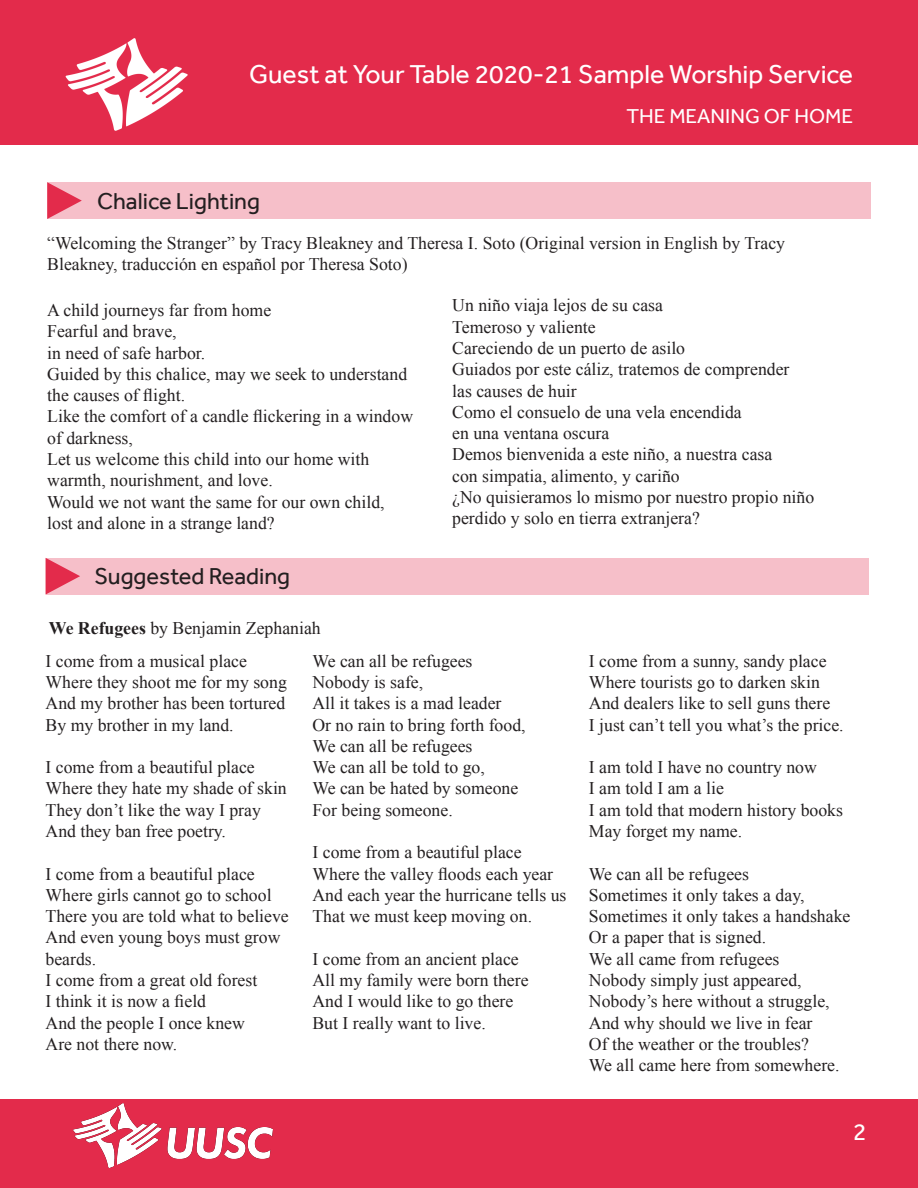
<style>
.page{position:relative;width:918px;height:1188px;background:#fff}
.page>*{position:absolute;margin:0;border:0;box-sizing:border-box;transform-origin:0 0}
.t1{font:26.55px "Effra";color:#fff}
.t2{font:24.6px "Effra";color:#fff}
.t3{font:23.7px "Effra";color:#231f20}
.t4{font:20.7px "Effra";color:#fff}
.t5{font:17.7px/21.3px "Times New Roman";color:#231f20}
.s1{font-weight:700}
</style>
<div class="page">
<div style="left:47px;top:182px;width:824px;height:37px;background:#f6bfc9"></div>
<svg style="left:47px;top:182px;width:35px;height:37px"></svg>
<div style="left:0;top:0;width:918px;height:145px;background:#e32b4b"></div>
<img style="left:65px;top:38px;width:123px;height:93px">
<div style="left:47px;top:558px;width:822px;height:37px;background:#f6bfc9"></div>
<svg style="left:46px;top:558px;width:34px;height:37px"></svg>
<div style="left:0;top:1100px;width:918px;height:88px;background:#e32b4b"></div>
<img style="left:73px;top:1104px;width:199px;height:64px">
<p class="t1" style="left:249px;top:58px;width:606px">Guest at Your Table 2020-21 Sample Worship Service</p>
<p class="t3" style="left:97px;top:187px;width:164px">Chalice Lighting</p>
<p class="t4" style="left:626px;top:104px;width:228px">THE MEANING OF HOME</p>
<p class="t5" style="left:47px;top:232px;width:739px">“Welcoming the Stranger” by Tracy Bleakney and Theresa I. Soto (Original version in English by Tracy<br>Bleakney, traducción en español por Theresa Soto)</p>
<p class="t5" style="left:47px;top:299px;width:226px">A child journeys far from home</p>
<p class="t5" style="left:47px;top:320px;width:131px">Fearful and brave,</p>
<p class="t5" style="left:47px;top:342px;width:160px">in need of safe harbor.</p>
<p class="t5" style="left:47px;top:363px;width:361px">Guided by this chalice, may we seek to understand the causes of flight.</p>
<p class="t5" style="left:47px;top:406px;width:367px">Like the comfort of a candle flickering in a window of darkness,</p>
<p class="t5" style="left:47px;top:448px;width:324px">Let us welcome this child into our home with</p>
<p class="t5" style="left:47px;top:469px;width:227px">warmth, nourishment, and love.</p>
<p class="t5" style="left:47px;top:491px;width:339px">Would we not want the same for our own child,</p>
<p class="t5" style="left:47px;top:512px;width:229px">lost and alone in a strange land?</p>
<p class="t3" style="left:95px;top:562px;width:197px">Suggested Reading</p>
<p class="t5" style="left:49px;top:617px;width:273px"><span class="s1">We Refugees</span> by Benjamin Zephaniah</p>
<p class="t5" style="left:452px;top:295px;width:212px">Un niño viaja lejos de su casa</p>
<p class="t5" style="left:452px;top:316px;width:145px">Temeroso y valiente</p>
<p class="t5" style="left:452px;top:337px;width:234px">Careciendo de un puerto de asilo</p>
<p class="t5" style="left:452px;top:358px;width:339px">Guiados por este cáliz, tratemos de comprender</p>
<p class="t5" style="left:452px;top:380px;width:126px">las causes de huir</p>
<p class="t5" style="left:452px;top:401px;width:291px">Como el consuelo de una vela encendida</p>
<p class="t5" style="left:452px;top:422px;width:159px">en una ventana oscura</p>
<p class="t5" style="left:452px;top:444px;width:322px">Demos bienvenida a este niño, a nuestra casa</p>
<p class="t5" style="left:452px;top:465px;width:229px">con simpatia, alimento, y cariño</p>
<p class="t5" style="left:452px;top:486px;width:364px">¿No quisieramos lo mismo por nuestro propio niño</p>
<p class="t5" style="left:452px;top:507px;width:249px">perdido y solo en tierra extranjera?</p>
<p class="t5" style="left:46px;top:650px;width:203px">I come from a musical place</p>
<p class="t5" style="left:46px;top:671px;width:243px">Where they shoot me for my song</p>
<p class="t5" style="left:46px;top:693px;width:241px">And my brother has been tortured</p>
<p class="t5" style="left:46px;top:714px;width:190px">By my brother in my land.</p>
<p class="t5" style="left:46px;top:756px;width:211px">I come from a beautiful place</p>
<p class="t5" style="left:46px;top:778px;width:243px">Where they hate my shade of skin</p>
<p class="t5" style="left:46px;top:799px;width:217px">They don’t like the way I pray</p>
<p class="t5" style="left:46px;top:820px;width:182px">And they ban free poetry.</p>
<p class="t5" style="left:46px;top:863px;width:211px">I come from a beautiful place</p>
<p class="t5" style="left:46px;top:884px;width:228px">Where girls cannot go to school</p>
<p class="t5" style="left:46px;top:905px;width:245px">There you are told what to believe</p>
<p class="t5" style="left:46px;top:927px;width:236px">And even young boys must grow beards.</p>
<p class="t5" style="left:46px;top:969px;width:213px">I come from a great old forest</p>
<p class="t5" style="left:46px;top:990px;width:162px">I think it is now a field</p>
<p class="t5" style="left:46px;top:1012px;width:201px">And the people I once knew</p>
<p class="t5" style="left:46px;top:1033px;width:133px">Are not there now.</p>
<p class="t5" style="left:312px;top:650px;width:162px">We can all be refugees</p>
<p class="t5" style="left:312px;top:671px;width:112px">Nobody is safe,</p>
<p class="t5" style="left:312px;top:693px;width:191px">All it takes is a mad leader</p>
<p class="t5" style="left:312px;top:714px;width:215px">Or no rain to bring forth food,</p>
<p class="t5" style="left:312px;top:735px;width:162px">We can all be refugees</p>
<p class="t5" style="left:312px;top:756px;width:174px">We can all be told to go,</p>
<p class="t5" style="left:312px;top:778px;width:207px">We can be hated by someone</p>
<p class="t5" style="left:312px;top:799px;width:142px">For being someone.</p>
<p class="t5" style="left:312px;top:841px;width:211px">I come from a beautiful place</p>
<p class="t5" style="left:312px;top:863px;width:242px">Where the valley floods each year</p>
<p class="t5" style="left:312px;top:884px;width:256px">And each year the hurricane tells us</p>
<p class="t5" style="left:312px;top:905px;width:221px">That we must keep moving on.</p>
<p class="t5" style="left:312px;top:948px;width:208px">I come from an ancient place</p>
<p class="t5" style="left:312px;top:969px;width:218px">All my family were born there</p>
<p class="t5" style="left:312px;top:990px;width:202px">And I would like to go there</p>
<p class="t5" style="left:312px;top:1012px;width:175px">But I really want to live.</p>
<p class="t5" style="left:589px;top:650px;width:239px">I come from a sunny, sandy place</p>
<p class="t5" style="left:589px;top:671px;width:232px">Where tourists go to darken skin</p>
<p class="t5" style="left:589px;top:693px;width:243px">And dealers like to sell guns there</p>
<p class="t5" style="left:589px;top:714px;width:256px">I just can’t tell you what’s the price.</p>
<p class="t5" style="left:589px;top:756px;width:230px">I am told I have no country now</p>
<p class="t5" style="left:589px;top:778px;width:136px">I am told I am a lie</p>
<p class="t5" style="left:589px;top:799px;width:256px">I am told that modern history books</p>
<p class="t5" style="left:589px;top:820px;width:155px">May forget my name.</p>
<p class="t5" style="left:589px;top:863px;width:162px">We can all be refugees</p>
<p class="t5" style="left:589px;top:884px;width:217px">Sometimes it only takes a day,</p>
<p class="t5" style="left:589px;top:905px;width:263px">Sometimes it only takes a handshake</p>
<p class="t5" style="left:589px;top:927px;width:179px">Or a paper that is signed.</p>
<p class="t5" style="left:589px;top:948px;width:192px">We all came from refugees</p>
<p class="t5" style="left:589px;top:969px;width:214px">Nobody simply just appeared,</p>
<p class="t5" style="left:589px;top:990px;width:242px">Nobody’s here without a struggle,</p>
<p class="t5" style="left:589px;top:1012px;width:225px">And why should we live in fear</p>
<p class="t5" style="left:589px;top:1033px;width:222px">Of the weather or the troubles?</p>
<p class="t5" style="left:589px;top:1054px;width:252px">We all came here from somewhere.</p>
<p class="t2" style="left:853px;top:1117px;width:15px">2</p>
</div>
